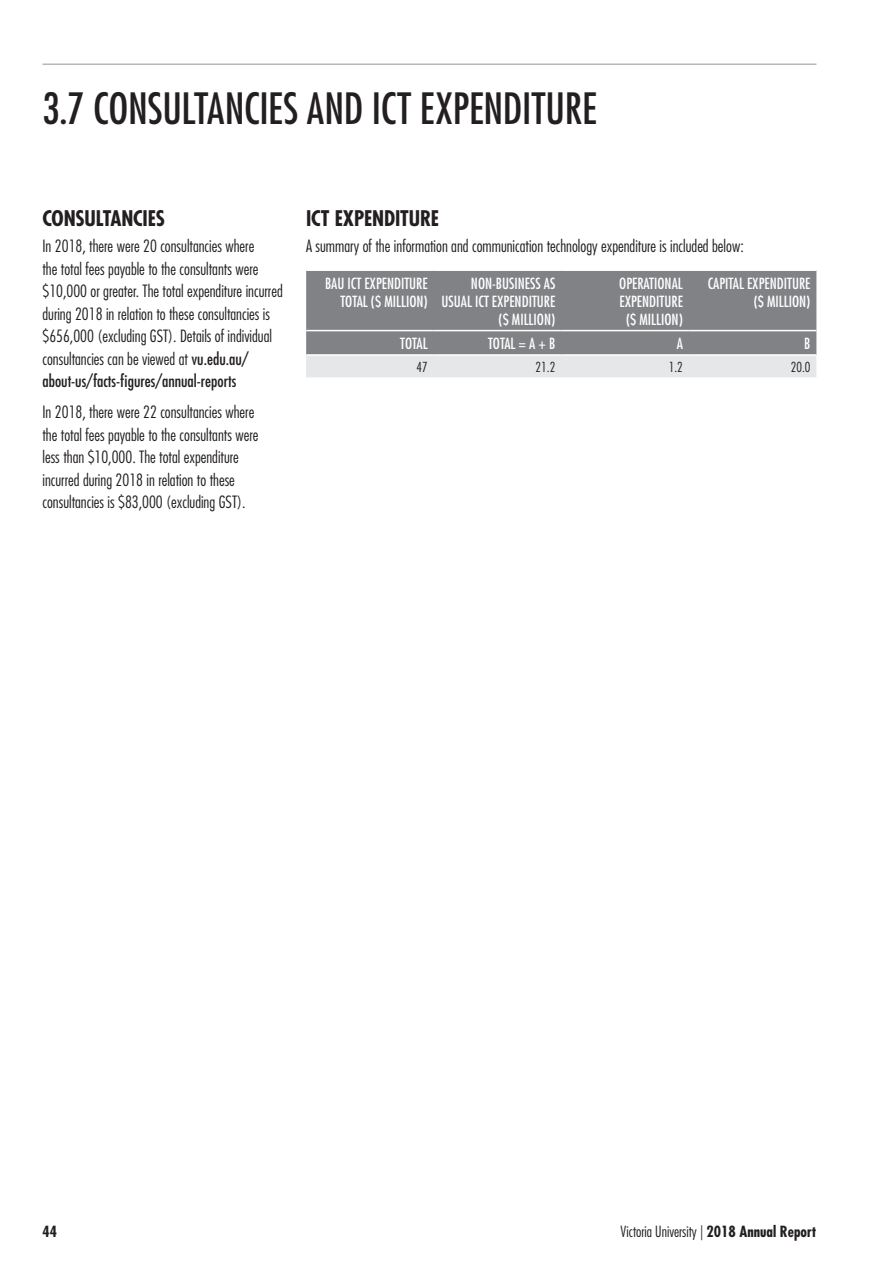
<style>
.page{position:relative;width:893px;height:1263px;background:#fff}
.page>*{position:absolute;margin:0;border:0;box-sizing:border-box;transform-origin:0 0}
.VU110_Section_Subhea{font:condensed 42px "Futura Std";letter-spacing:-.005em;color:#231f20}
.VU110_Subhead_2{font:700 condensed 21px "Futura Std";letter-spacing:-.01em;color:#231f20}
.VU110_Body_1{font:300 condensed 16.5px/22.5px "Futura Std";color:#231f20}
.VU110_Table_Header_B{font:condensed 15px/18px "Futura Std";color:#fff;text-align:right}
.t1{font:300 condensed 15px "Futura Std";color:#231f20}
.t2{font:700 condensed 15px "Futura Std";color:#231f20}
.VU110_Table_Body_1{font:300 condensed 13.5px "Futura Std";color:#231f20}
.s1{font-weight:400}
.s2{font-weight:700}
</style>
<div class="page">
<hr style="left:43px;top:64px;width:773px;height:1px;background:#939598">
<svg style="left:306px;top:271px;width:510px;height:106px;background:#95979a"></svg>
<hr style="left:306px;top:330px;width:128px;height:1px;background:#fff">
<hr style="left:434px;top:330px;width:127px;height:1px;background:#fff">
<hr style="left:561px;top:330px;width:128px;height:1px;background:#fff">
<hr style="left:689px;top:330px;width:127px;height:1px;background:#fff">
<hr style="left:306px;top:354px;width:128px;height:2px;background:#fff">
<hr style="left:434px;top:354px;width:127px;height:2px;background:#fff">
<hr style="left:561px;top:354px;width:128px;height:2px;background:#fff">
<hr style="left:689px;top:354px;width:127px;height:2px;background:#fff">
<h1 class="VU110_Section_Subhea" style="left:43px;top:83px;width:556px">3.7 CONSULTANCIES AND ICT EXPENDITURE</h1>
<h2 class="VU110_Subhead_2" style="left:43px;top:205px;width:124px">CONSULTANCIES</h2>
<p class="VU110_Body_1" style="left:43px;top:235px;width:242px">In 2018, there were 20 consultancies where<br>the total fees payable to the consultants were $10,000 or greater. The total expenditure incurred during 2018 in relation to these consultancies is $656,000 (excluding GST). Details of individual consultancies can be viewed at <span class="s1">vu.edu.au/ about-us/facts-figures/annual-reports</span></p>
<p class="VU110_Body_1" style="left:43px;top:401px;width:217px">In 2018, there were 22 consultancies where the total fees payable to the consultants were less than $10,000. The total expenditure incurred during 2018 in relation to these consultancies is $83,000 (excluding GST).</p>
<h2 class="VU110_Subhead_2" style="left:306px;top:205px;width:134px">ICT EXPENDITURE</h2>
<p class="VU110_Body_1" style="left:306px;top:235px;width:439px">A summary of the information and communication technology expenditure is included below:</p>
<h2 class="VU110_Table_Header_B" style="left:325px;top:274px;width:104px">BAU ICT EXPENDITURE<br>TOTAL ($ MILLION)</h2>
<h2 class="VU110_Table_Header_B" style="left:442px;top:274px;width:115px">NON-BUSINESS AS<br>USUAL ICT EXPENDITURE ($ MILLION)</h2>
<h2 class="VU110_Table_Header_B" style="left:619px;top:274px;width:65px;text-align:center">OPERATIONAL<br>EXPENDITURE ($ MILLION)</h2>
<h2 class="VU110_Table_Header_B" style="left:708px;top:274px;width:104px">CAPITAL EXPENDITURE ($ MILLION)</h2>
<h2 class="VU110_Table_Header_B" style="left:400px;top:334px;width:29px">TOTAL</h2>
<h2 class="VU110_Table_Header_B" style="left:488px;top:334px;width:69px">TOTAL = A + B</h2>
<h2 class="VU110_Table_Header_B" style="left:677px;top:334px;width:8px">A</h2>
<h2 class="VU110_Table_Header_B" style="left:804px;top:334px;width:8px">B</h2>
<p class="VU110_Table_Body_1" style="left:416px;top:359px;width:13px">47</p>
<p class="VU110_Table_Body_1" style="left:536px;top:359px;width:21px">21.2</p>
<p class="VU110_Table_Body_1" style="left:669px;top:359px;width:16px">1.2</p>
<p class="VU110_Table_Body_1" style="left:791px;top:359px;width:21px">20.0</p>
<p class="t2" style="left:43px;top:1222px;width:16px">44</p>
<p class="t1" style="left:621px;top:1223px;width:197px">Victoria University | <span class="s2">2018 Annual Report</span></p>
</div>
